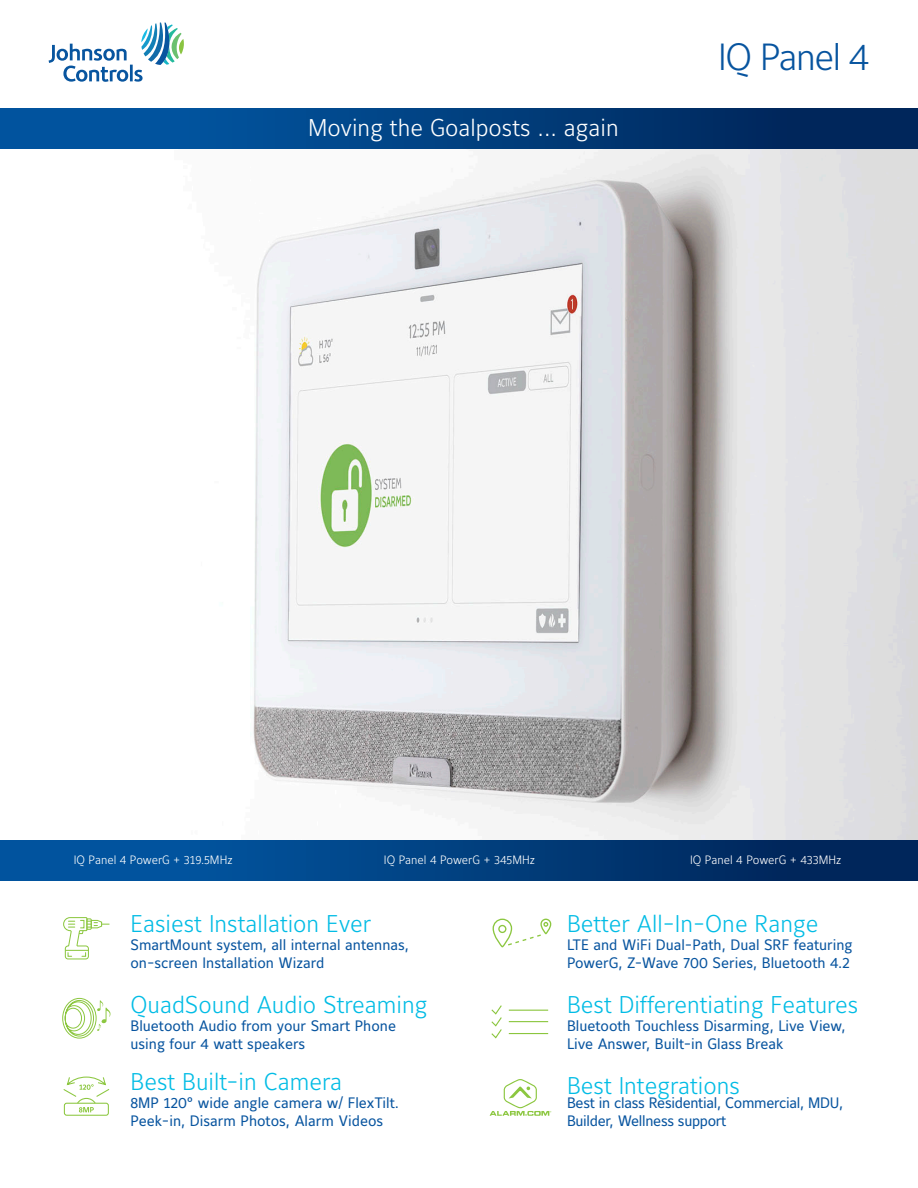
<style>
.page{position:relative;width:918px;height:1188px;background:#fff}
.page>*{position:absolute;margin:0;border:0;box-sizing:border-box;transform-origin:0 0}
.t1{font:300 37.5px "Maurea Jci Lf ML";letter-spacing:-.04em;color:#07549f}
.t2{font:300 24px "Maurea Jci Lf ML";color:#02bce5}
.t3{font:300 24px "Maurea Jci Lf ML";color:#fff}
.t4{font:15px/18px "Maurea Jci Lf ML";color:#07549f}
.t5{font:15px/18px "Maurea Jci Lf ML";letter-spacing:-.02em;color:#07549f}
.t6{font:300 12px "Maurea Jci Lf ML";color:#fff}
</style>
<div class="page">
<svg style="left:49px;top:22px;width:135px;height:60px"></svg>
<img style="left:253px;top:149px;width:665px;height:691px">
<svg style="left:490px;top:1079px;width:61px;height:37px"></svg>
<svg style="left:63px;top:917px;width:46px;height:43px"></svg>
<svg style="left:62px;top:998px;width:48px;height:41px"></svg>
<svg style="left:63px;top:1076px;width:47px;height:40px"></svg>
<div style="left:0;top:108px;width:918px;height:41px;background:linear-gradient(to right,#015caa,#002254)"></div>
<div style="left:0;top:840px;width:918px;height:41px;background:linear-gradient(to right,#015caa,#002254)"></div>
<svg style="left:491px;top:1005px;width:58px;height:34px"></svg>
<svg style="left:492px;top:918px;width:60px;height:30px"></svg>
<p class="t3" style="left:308px;top:113px;width:312px">Moving the Goalposts ... again</p>
<p class="t1" style="left:718px;top:34px;width:153px">IQ Panel 4</p>
<p class="t6" style="left:74px;top:853px;width:160px">IQ Panel 4 PowerG + 319.5MHz</p>
<p class="t6" style="left:384px;top:853px;width:153px">IQ Panel 4 PowerG + 345MHz</p>
<p class="t6" style="left:690px;top:853px;width:153px">IQ Panel 4 PowerG + 433MHz</p>
<p class="t2" style="left:130px;top:909px;width:242px">Easiest Installation Ever</p>
<p class="t4" style="left:130px;top:936px;width:280px">SmartMount system, all internal antennas, on-screen Installation Wizard</p>
<p class="t2" style="left:130px;top:990px;width:299px">QuadSound Audio Streaming</p>
<p class="t4" style="left:130px;top:1017px;width:267px">Bluetooth Audio from your Smart Phone using four 4 watt speakers</p>
<p class="t2" style="left:130px;top:1067px;width:213px">Best Built-in Camera</p>
<p class="t4" style="left:130px;top:1093px;width:270px">8MP 120° wide angle camera w/ FlexTilt.<br>Peek-in, Disarm Photos, Alarm Videos</p>
<p class="t2" style="left:567px;top:909px;width:253px">Better All-In-One Range</p>
<p class="t4" style="left:567px;top:936px;width:287px">LTE and WiFi Dual-Path, Dual SRF featuring<br>PowerG, Z-Wave 700 Series, Bluetooth 4.2</p>
<p class="t2" style="left:567px;top:990px;width:293px">Best Differentiating Features</p>
<p class="t4" style="left:567px;top:1017px;width:280px">Bluetooth Touchless Disarming, Live View,<br>Live Answer, Built-in Glass Break</p>
<p class="t2" style="left:567px;top:1070px;width:174px">Best Integrations</p>
<p class="t5" style="left:567px;top:1094px;width:278px">Best in class Residential, Commercial, MDU,<br>Builder, Wellness support</p>
</div>
